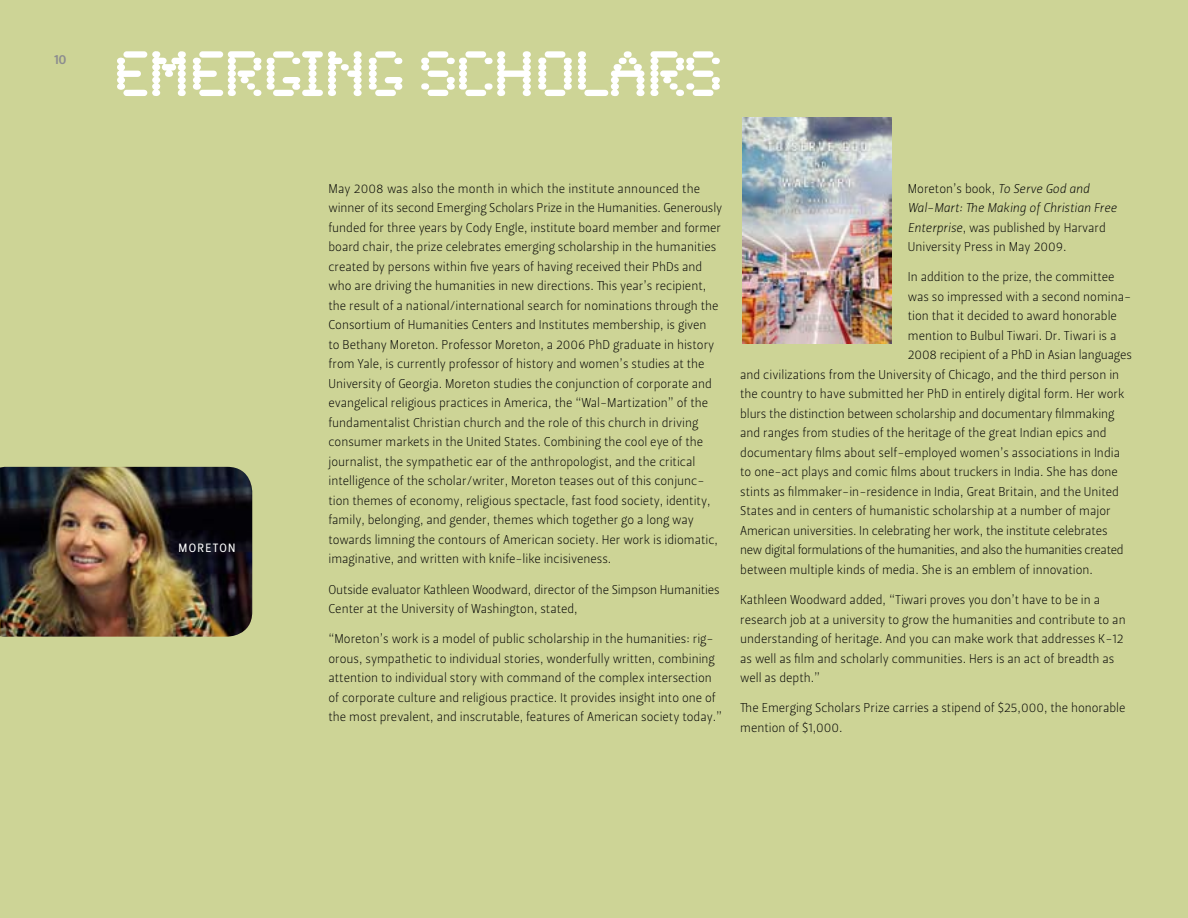
<style>
.page{position:relative;width:1188px;height:918px;background:#cdd496}
.page>*{position:absolute;margin:0;border:0;box-sizing:border-box;transform-origin:0 0}
.t1{font:67.35px "Synchro DCE";color:#fff}
.t2{font:13.5px "Leitura Sans Grot 3";color:#8c8d8f}
.t3{font:12.75px/19.5px "Leitura Sans Grot 1";color:#000}
.t4{font:12.75px "Leitura Sans Grot 1";letter-spacing:-.025em;color:#000}
.t5{font:12.75px "Leitura Sans Italic 1";color:#000}
.t6{font:12px "Leitura Sans Grot 2";letter-spacing:.115em;color:#fff}
.s1{font-family:"Leitura Sans Italic 1"}
</style>
<div class="page">
<img style="left:742px;top:118px;width:149px;height:226px">
<img style="left:0;top:467px;width:252px;height:170px">
<p class="t2" style="left:54px;top:52px;width:14px">10</p>
<h1 class="t1" style="left:114px;top:26px;width:608px">EMERGING SCHOLARS</h1>
<p class="t6" style="left:178px;top:540px;width:59px">MORETON</p>
<p class="t3" style="left:328px;top:179px;width:395px">May 2008 was also the month in which the institute announced the winner of its second Emerging Scholars Prize in the Humanities. Generously funded for three years by Cody Engle, institute board member and former board chair, the prize celebrates emerging scholarship in the humanities created by persons within five years of having received their PhDs and who are driving the humanities in new directions. This year’s recipient, the result of a national/international search for nominations through the Consortium of Humanities Centers and Institutes membership, is given<br>to Bethany Moreton. Professor Moreton, a 2006 PhD graduate in history from Yale, is currently professor of history and women’s studies at the University of Georgia. Moreton studies the conjunction of corporate and evangelical religious practices in America, the “Wal-Martization” of the fundamentalist Christian church and the role of this church in driving consumer markets in the United States. Combining the cool eye of the journalist, the sympathetic ear of the anthropologist, and the critical intelligence of the scholar/writer, Moreton teases out of this conjunc&shy;tion themes of economy, religious spectacle, fast food society, identity, family, belonging, and gender, themes which together go a long way towards limning the contours of American society. Her work is idiomatic, imaginative, and written with knife-like incisiveness.</p>
<p class="t3" style="left:328px;top:580px;width:393px">Outside evaluator Kathleen Woodward, director of the Simpson Humanities<br>Center at the University of Washington, stated,</p>
<p class="t3" style="left:328px;top:629px;width:395px">“Moreton’s work is a model of public scholarship in the humanities: rig&shy;orous, sympathetic to individual stories, wonderfully written, combining attention to individual story with command of the complex intersection of corporate culture and religious practice. It provides insight into one of the most prevalent, and inscrutable, features of American society today.”</p>
<p class="t3" style="left:908px;top:179px;width:183px">Moreton’s book, <span class="s1">To Serve God and</span></p>
<p class="t5" style="left:908px;top:200px;width:211px">Wal-Mart: The Making of Christian Free</p>
<p class="t3" style="left:908px;top:218px;width:199px"><span class="s1">Enterprise</span>, was published by Harvard<br>University Press in May 2009.</p>
<p class="t3" style="left:908px;top:268px;width:208px">In addition to the prize, the committee</p>
<p class="t3" style="left:908px;top:287px;width:225px">was so impressed with a second nomina-</p>
<p class="t3" style="left:908px;top:307px;width:211px">tion that it decided to award honorable</p>
<p class="t3" style="left:908px;top:326px;width:210px">mention to Bulbul Tiwari. Dr. Tiwari is a</p>
<p class="t3" style="left:908px;top:346px;width:226px">2008 recipient of a PhD in Asian languages</p>
<p class="t3" style="left:740px;top:365px;width:381px">and civilizations from the University of Chicago, and the third person in</p>
<p class="t3" style="left:740px;top:384px;width:386px">the country to have submitted her PhD in entirely digital form. Her work</p>
<p class="t3" style="left:740px;top:404px;width:376px">blurs the distinction between scholarship and documentary filmmaking</p>
<p class="t3" style="left:740px;top:423px;width:368px">and ranges from studies of the heritage of the great Indian epics and</p>
<p class="t3" style="left:740px;top:443px;width:381px">documentary films about self-employed women’s associations in India</p>
<p class="t3" style="left:740px;top:462px;width:379px">to one-act plays and comic films about truckers in India. She has done</p>
<p class="t3" style="left:740px;top:482px;width:380px">stints as filmmaker-in-residence in India, Great Britain, and the United</p>
<p class="t3" style="left:740px;top:501px;width:372px">States and in centers of humanistic scholarship at a number of major</p>
<p class="t3" style="left:740px;top:521px;width:369px">American universities. In celebrating her work, the institute celebrates</p>
<p class="t4" style="left:740px;top:543px;width:385px">new digital formulations of the humanities, and also the humanities created</p>
<p class="t3" style="left:740px;top:560px;width:354px">between multiple kinds of media. She is an emblem of innovation.</p>
<p class="t3" style="left:740px;top:590px;width:387px">Kathleen Woodward added, “Tiwari proves you don’t have to be in a research job at a university to grow the humanities and contribute to an understanding of heritage. And you can make work that addresses K-12 as well as film and scholarly communities. Hers is an act of breadth as well as depth.”</p>
<p class="t3" style="left:740px;top:699px;width:387px">The Emerging Scholars Prize carries a stipend of $25,000, the honorable mention of $1,000.</p>
</div>
